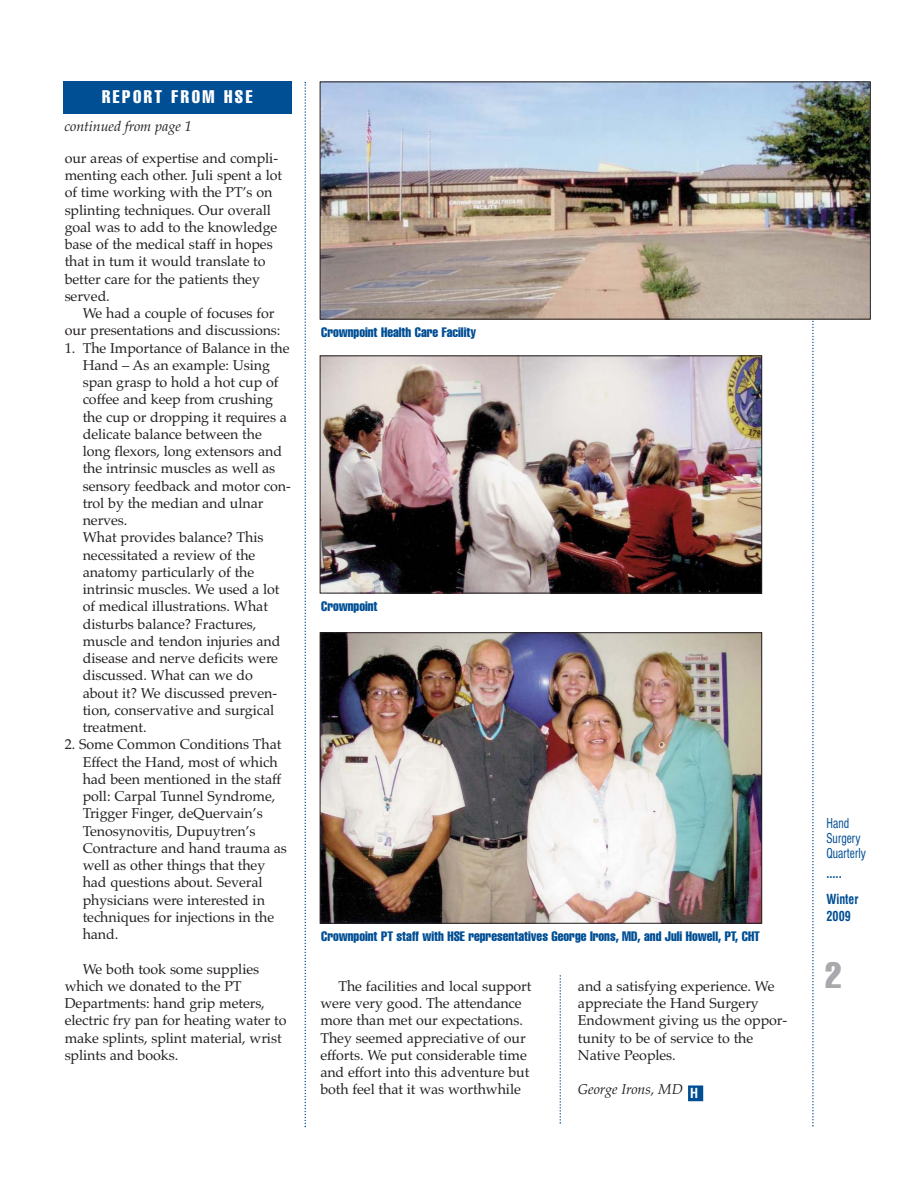
<style>
.page{position:relative;width:918px;height:1188px;background:#fff}
.page>*{position:absolute;margin:0;border:0;box-sizing:border-box;transform-origin:0 0}
.t1{font:extra-condensed 36px "Helvetica";color:#a7a9ac}
.t2{font:extra-condensed 18px "Helvetica";letter-spacing:.14em;color:#fff}
.t3{font:condensed 15px/15px "Helvetica";color:#004e94;scale:.85 1}
.t4{font:14.25px/17.2px "Palatino";letter-spacing:-.005em;color:#231f20}
.t5{font:italic 14.25px "Palatino";letter-spacing:-.005em;color:#231f20}
.t6{font:extra-condensed 13.5px "Helvetica";color:#004e94}
.t7{font:700 13.5px/26px "Corporate Condensed";color:#004e94;scale:.9 1}
</style>
<div class="page">
<svg style="left:812px;top:81px;width:2px;height:1046px"></svg>
<svg style="left:304px;top:82px;width:2px;height:1045px"></svg>
<svg style="left:560px;top:975px;width:1px;height:149px"></svg>
<div style="left:63px;top:81px;width:228px;height:33px;background:#004e94"></div>
<img style="left:322px;top:84px;width:547px;height:234px">
<div style="left:320px;top:82px;width:551px;height:238px;border:1px solid #231f20"></div>
<img style="left:322px;top:634px;width:438px;height:288px">
<div style="left:320px;top:632px;width:442px;height:292px;border:1px solid #231f20"></div>
<img style="left:322px;top:357px;width:438px;height:234px">
<div style="left:320px;top:355px;width:442px;height:238px;border:1px solid #231f20"></div>
<div style="left:688px;top:1085px;width:15px;height:16px;background:#004e94"></div>
<p class="t2" style="left:102px;top:90px;width:152px">REPORT FROM HSE</p>
<p class="t5" style="left:64px;top:120px;width:129px">continued from page 1</p>
<p class="t4" style="left:65px;top:151px;width:219px">our areas of expertise and compli&shy;menting each other. Juli spent a lot of time working with the PT’s on splinting techniques. Our overall goal was to add to the knowledge base of the medical staff in hopes that in tum it would translate to better care for the patients they served.</p>
<p class="t4" style="left:65px;top:306px;width:217px;text-indent:18px">We had a couple of focuses for our presentations and discussions:</p>
<p class="t4" style="left:83px;top:341px;width:210px;text-indent:-18px">1. The Importance of Balance in the<br>Hand – As an example: Using span grasp to hold a hot cup of coffee and keep from crushing the cup or dropping it requires a delicate balance between the long flexors, long extensors and the intrinsic muscles as well as sensory feedback and motor con&shy;trol by the median and ulnar nerves.<br>What provides balance? This necessitated a review of the anatomy particularly of the intrinsic muscles. We used a lot of medical illustrations. What disturbs balance? Fractures, muscle and tendon injuries and disease and nerve deficits were discussed. What can we do about it? We discussed preven&shy;tion, conservative and surgical treatment.</p>
<p class="t4" style="left:83px;top:738px;width:206px;text-indent:-18px">2. Some Common Conditions That<br>Effect the Hand, most of which had been mentioned in the staff poll: Carpal Tunnel Syndrome,<br>Trigger Finger, deQuervain’s<br>Tenosynovitis, Dupuytren’s<br>Contracture and hand trauma as well as other things that they had questions about. Several physicians were interested in techniques for injections in the hand.</p>
<p class="t4" style="left:65px;top:962px;width:223px;text-indent:18px">We both took some supplies which we donated to the PT<br>Departments: hand grip meters, electric fry pan for heating water to make splints, splint material, wrist splints and books.</p>
<h1 class="t1" style="left:825px;top:962px;width:18px">2</h1>
<p class="t6" style="left:321px;top:327px;width:157px">Crownpoint Health Care Facility</p>
<p class="t6" style="left:321px;top:601px;width:58px">Crownpoint</p>
<p class="t3" style="left:827px;top:817px;width:48px">Hand<br>Surgery<br>Quarterly</p>
<p class="t7" style="left:827px;top:861px;width:37px">.....<br>Winter</p>
<p class="t7" style="left:827px;top:904px;width:29px">2009</p>
<p class="t6" style="left:321px;top:931px;width:440px">Crownpoint PT staff with HSE representatives George Irons, MD, and Juli Howell, PT, CHT</p>
<p class="t4" style="left:320px;top:979px;width:213px;text-indent:18px">The facilities and local support were very good. The attendance more than met our expectations.<br>They seemed appreciative of our efforts. We put considerable time and effort into this adventure but both feel that it was worthwhile</p>
<p class="t4" style="left:578px;top:979px;width:211px">and a satisfying experience. We appreciate the Hand Surgery<br>Endowment giving us the oppor&shy;tunity to be of service to the<br>Native Peoples.</p>
<p class="t5" style="left:578px;top:1084px;width:122px">George Irons, MD <sub>H</sub></p>
</div>
